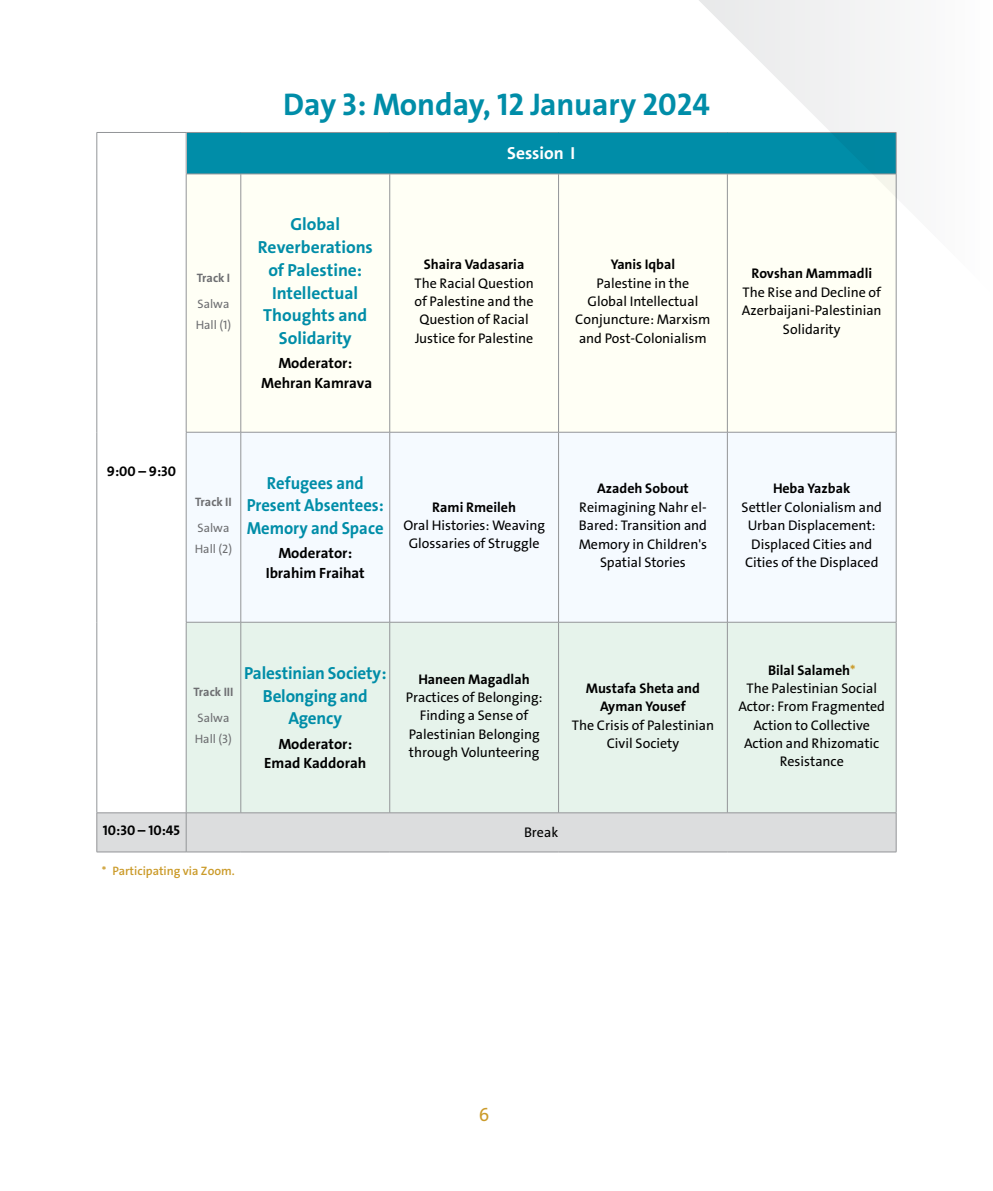
<style>
.page{position:relative;width:993px;height:1191px;background:#fff}
.page>*{position:absolute;margin:0;border:0;box-sizing:border-box;transform-origin:0 0}
.t1{font:700 31.5px "Bahij The Sans Arabic";color:#008da8}
.t2{font:19.25px "Bahij The Sans Arabic";color:#cb9b2a;scale:.95 1}
.t3{font:700 17.5px/22.8px "Bahij The Sans Arabic";color:#008da8;text-align:center}
.t4{font:700 17.5px/22.8px "Bahij The Sans Arabic";color:#008da8;text-align:center;scale:.95 1}
.t5{font:700 17.5px "Bahij The Sans Arabic";color:#fff}
.t6{font:700 14.88px/19.2px "Bahij The Sans Arabic";color:#000;text-align:center}
.t7{font:14px/18.4px "Bahij The Sans Arabic";color:#000;text-align:center}
.t8{font:700 14px/18.4px "Bahij The Sans Arabic";color:#000;text-align:center}
.t9{font:12.25px/21px "Bahij The Sans Arabic";letter-spacing:.005em;color:#6d6e71}
.t10{font:600 12.25px "Bahij The Sans Arabic";color:#cb9b2a}
.t11{font:700 12.25px "Bahij The Sans Arabic";color:#6d6e71}
.s1{font-weight:700}
.s2{font-weight:700;color:#cb9b2a}
</style>
<div class="page">
<svg style="left:699px;top:0;width:198px;height:294px"></svg>
<div style="left:186px;top:132px;width:709px;height:42px;background:#008da8"></div>
<div style="left:187px;top:175px;width:708px;height:257px;background:#fffff5"></div>
<div style="left:187px;top:433px;width:708px;height:189px;background:#f5faff"></div>
<div style="left:187px;top:623px;width:708px;height:189px;background:#e6f3eb"></div>
<div style="left:97px;top:813px;width:798px;height:38px;background:#dcddde"></div>
<hr style="left:727px;top:132px;width:169px;height:1px;background:#939598">
<hr style="left:895px;top:133px;width:1px;height:41px;background:#939598">
<hr style="left:558px;top:132px;width:169px;height:1px;background:#939598">
<hr style="left:389px;top:132px;width:169px;height:1px;background:#939598">
<hr style="left:241px;top:132px;width:148px;height:1px;background:#939598">
<hr style="left:186px;top:132px;width:55px;height:1px;background:#939598">
<hr style="left:97px;top:132px;width:89px;height:1px;background:#939598">
<hr style="left:186px;top:133px;width:1px;height:41px;background:#939598">
<hr style="left:96px;top:133px;width:1px;height:41px;background:#939598">
<hr style="left:96px;top:174px;width:1px;height:258px;background:#939598">
<hr style="left:96px;top:432px;width:1px;height:190px;background:#939598">
<hr style="left:96px;top:622px;width:1px;height:190px;background:#939598">
<hr style="left:895px;top:813px;width:1px;height:38px;background:#939598">
<hr style="left:97px;top:812px;width:89px;height:1px;background:#939598">
<hr style="left:186px;top:813px;width:1px;height:38px;background:#939598">
<hr style="left:96px;top:813px;width:1px;height:38px;background:#939598">
<hr style="left:727px;top:851px;width:169px;height:1px;background:#939598">
<hr style="left:558px;top:851px;width:169px;height:1px;background:#939598">
<hr style="left:389px;top:851px;width:169px;height:1px;background:#939598">
<hr style="left:241px;top:851px;width:148px;height:1px;background:#939598">
<hr style="left:186px;top:851px;width:55px;height:1px;background:#939598">
<hr style="left:97px;top:851px;width:89px;height:1px;background:#939598">
<hr style="left:186px;top:174px;width:55px;height:1px;background:#939598">
<hr style="left:240px;top:174px;width:1px;height:258px;background:#939598">
<hr style="left:186px;top:174px;width:1px;height:258px;background:#939598">
<hr style="left:895px;top:432px;width:1px;height:190px;background:#939598">
<hr style="left:726px;top:432px;width:1px;height:190px;background:#939598">
<hr style="left:558px;top:432px;width:1px;height:190px;background:#939598">
<hr style="left:389px;top:432px;width:1px;height:190px;background:#939598">
<hr style="left:727px;top:174px;width:169px;height:1px;background:#939598">
<hr style="left:895px;top:174px;width:1px;height:258px;background:#939598">
<hr style="left:727px;top:432px;width:169px;height:1px;background:#939598">
<hr style="left:558px;top:174px;width:169px;height:1px;background:#939598">
<hr style="left:726px;top:174px;width:1px;height:258px;background:#939598">
<hr style="left:558px;top:432px;width:169px;height:1px;background:#939598">
<hr style="left:389px;top:174px;width:169px;height:1px;background:#939598">
<hr style="left:558px;top:174px;width:1px;height:258px;background:#939598">
<hr style="left:389px;top:432px;width:169px;height:1px;background:#939598">
<hr style="left:241px;top:174px;width:148px;height:1px;background:#939598">
<hr style="left:389px;top:174px;width:1px;height:258px;background:#939598">
<hr style="left:241px;top:432px;width:148px;height:1px;background:#939598">
<hr style="left:186px;top:432px;width:55px;height:1px;background:#939598">
<hr style="left:240px;top:432px;width:1px;height:190px;background:#939598">
<hr style="left:186px;top:432px;width:1px;height:190px;background:#939598">
<hr style="left:727px;top:622px;width:169px;height:1px;background:#939598">
<hr style="left:895px;top:622px;width:1px;height:190px;background:#939598">
<hr style="left:727px;top:812px;width:169px;height:1px;background:#939598">
<hr style="left:558px;top:622px;width:169px;height:1px;background:#939598">
<hr style="left:726px;top:622px;width:1px;height:190px;background:#939598">
<hr style="left:558px;top:812px;width:169px;height:1px;background:#939598">
<hr style="left:389px;top:622px;width:169px;height:1px;background:#939598">
<hr style="left:558px;top:622px;width:1px;height:190px;background:#939598">
<hr style="left:389px;top:812px;width:169px;height:1px;background:#939598">
<hr style="left:241px;top:622px;width:148px;height:1px;background:#939598">
<hr style="left:389px;top:622px;width:1px;height:190px;background:#939598">
<hr style="left:241px;top:812px;width:148px;height:1px;background:#939598">
<hr style="left:186px;top:622px;width:55px;height:1px;background:#939598">
<hr style="left:240px;top:622px;width:1px;height:190px;background:#939598">
<hr style="left:186px;top:622px;width:1px;height:190px;background:#939598">
<hr style="left:186px;top:812px;width:55px;height:1px;background:#939598">
<p class="t11" style="left:197px;top:270px;width:35px">Track I</p>
<p class="t9" style="left:196px;top:293px;width:37px">Salwa<br>Hall (1)</p>
<h1 class="t1" style="left:283px;top:86px;width:428px">Day 3: Monday, 12 January 2024</h1>
<p class="t5" style="left:507px;top:143px;width:70px">Session I</p>
<p class="t3" style="left:257px;top:213px;width:117px">Global<br>Reverberations of Palestine:<br>Intellectual<br>Thoughts and<br>Solidarity</p>
<p class="t6" style="left:261px;top:353px;width:112px">Moderator:<br>Mehran Kamrava</p>
<p class="t8" style="left:423px;top:255px;width:102px">Shaira Vadasaria</p>
<p class="t7" style="left:414px;top:274px;width:121px">The Racial Question of Palestine and the<br>Question of Racial<br>Justice for Palestine</p>
<p class="t8" style="left:610px;top:255px;width:66px">Yanis Iqbal</p>
<p class="t7" style="left:575px;top:274px;width:137px">Palestine in the<br>Global Intellectual<br>Conjuncture: Marxism and Post-Colonialism</p>
<p class="t8" style="left:107px;top:461px;width:71px">9:00 – 9:30</p>
<p class="t11" style="left:195px;top:495px;width:38px">Track II</p>
<p class="t9" style="left:195px;top:517px;width:39px">Salwa<br>Hall (2)</p>
<p class="t4" style="left:247px;top:471px;width:146px">Refugees and<br>Present Absentees:<br>Memory and Space</p>
<p class="t6" style="left:266px;top:543px;width:100px">Moderator:<br>Ibrahim Fraihat</p>
<p class="t8" style="left:432px;top:498px;width:85px">Rami Rmeileh</p>
<p class="t7" style="left:403px;top:516px;width:143px">Oral Histories: Weaving<br>Glossaries of Struggle</p>
<p class="t8" style="left:597px;top:479px;width:93px">Azadeh Sobout</p>
<p class="t7" style="left:578px;top:498px;width:130px">Reimagining Nahr el-<br>Bared: Transition and<br>Memory in Children's<br>Spatial Stories</p>
<p class="t8" style="left:751px;top:264px;width:122px">Rovshan Mammadli</p>
<p class="t7" style="left:741px;top:283px;width:141px">The Rise and Decline of<br>Azerbaijani-Palestinian<br>Solidarity</p>
<p class="t8" style="left:772px;top:479px;width:79px">Heba Yazbak</p>
<p class="t7" style="left:741px;top:498px;width:142px">Settler Colonialism and<br>Urban Displacement:<br>Displaced Cities and<br>Cities of the Displaced</p>
<p class="t11" style="left:193px;top:685px;width:42px">Track III</p>
<p class="t9" style="left:195px;top:708px;width:38px">Salwa<br>Hall (3)</p>
<p class="t3" style="left:244px;top:661px;width:144px">Palestinian Society:<br>Belonging and<br>Agency</p>
<p class="t6" style="left:264px;top:734px;width:104px">Moderator:<br>Emad Kaddorah</p>
<p class="t8" style="left:418px;top:669px;width:113px">Haneen Magadlah</p>
<p class="t7" style="left:405px;top:688px;width:138px">Practices of Belonging:<br>Finding a Sense of<br>Palestinian Belonging through Volunteering</p>
<p class="t8" style="left:585px;top:679px;width:115px">Mustafa Sheta and<br>Ayman Yousef</p>
<p class="t7" style="left:571px;top:716px;width:144px">The Crisis of Palestinian<br>Civil Society</p>
<p class="t8" style="left:103px;top:821px;width:79px">10:30 – 10:45</p>
<p class="t7" style="left:524px;top:823px;width:36px">Break</p>
<p class="t10" style="left:102px;top:861px;width:134px">* Participating via Zoom.</p>
<p class="t7" style="left:738px;top:661px;width:148px"><span class="s1">Bilal Salameh</span><span class="s2">*<br></span>The Palestinian Social<br>Actor: From Fragmented<br>Action to Collective<br>Action and Rhizomatic<br>Resistance</p>
<h2 class="t2" style="left:478px;top:1098px;width:13px">6</h2>
</div>
